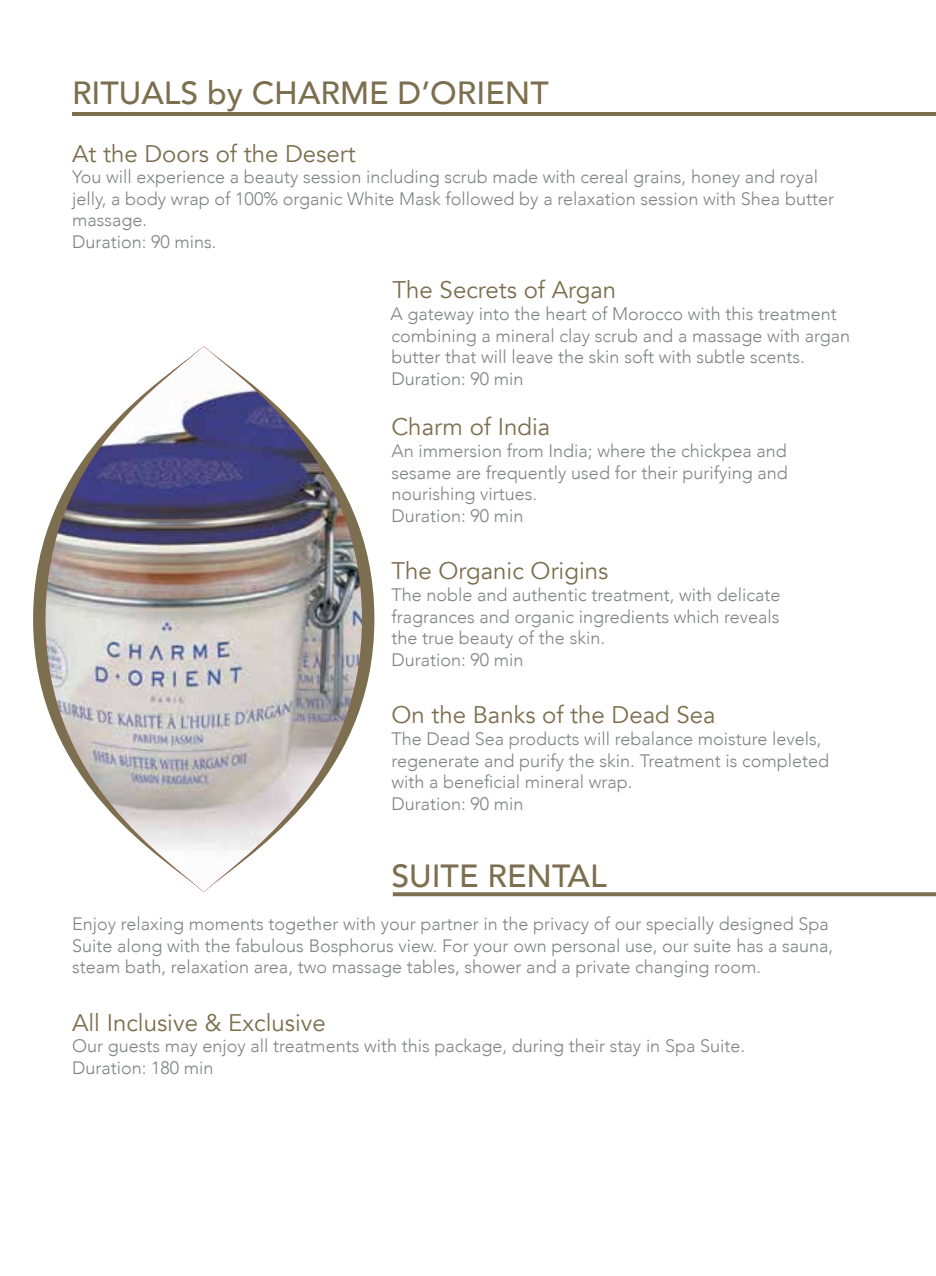
<style>
.page{position:relative;width:936px;height:1276px;background:#fff}
.page>*{position:absolute;margin:0;border:0;box-sizing:border-box;transform-origin:0 0}
.t1{font:500 32px "Avenir";color:#7c6f4f}
.t2{font:24px "Avenir";color:#7c6f4f}
.t3{font:300 18px/21.6px "Avenir";color:#808285}
</style>
<div class="page">
<img style="left:45px;top:346px;width:317px;height:546px">
<svg style="left:393px;top:892px;width:542px;height:4px;background:#84785a"></svg>
<hr style="left:72px;top:112px;width:863px;height:4px;background:#7c6f4f">
<h1 class="t1" style="left:72px;top:65px;width:478px">RITUALS by CHARME D’ORIENT</h1>
<h2 class="t2" style="left:72px;top:139px;width:285px">At the Doors of the Desert</h2>
<p class="t3" style="left:72px;top:166px;width:763px">You will experience a beauty session including scrub made with cereal grains, honey and royal jelly, a body wrap of 100% organic White Mask followed by a relaxation session with Shea butter massage.<br>Duration: 90 mins.</p>
<h2 class="t2" style="left:392px;top:276px;width:225px">The Secrets of Argan</h2>
<p class="t3" style="left:390px;top:303px;width:461px">A gateway into the heart of Morocco with this treatment combining a mineral clay scrub and a massage with argan butter that will leave the skin soft with subtle scents.<br>Duration: 90 min</p>
<h2 class="t2" style="left:391px;top:413px;width:160px">Charm of India</h2>
<p class="t3" style="left:391px;top:440px;width:398px">An immersion from India; where the chickpea and sesame are frequently used for their purifying and nourishing virtues.<br>Duration: 90 min</p>
<h2 class="t2" style="left:391px;top:557px;width:218px">The Organic Origins</h2>
<p class="t3" style="left:391px;top:584px;width:390px">The noble and authentic treatment, with delicate fragrances and organic ingredients which reveals the true beauty of the skin.<br>Duration: 90 min</p>
<h2 class="t2" style="left:391px;top:701px;width:326px">On the Banks of the Dead Sea</h2>
<p class="t3" style="left:391px;top:728px;width:439px">The Dead Sea products will rebalance moisture levels, regenerate and purify the skin. Treatment is completed with a beneficial mineral wrap.<br>Duration: 90 min</p>
<h1 class="t1" style="left:391px;top:848px;width:217px">SUITE RENTAL</h1>
<p class="t3" style="left:72px;top:913px;width:762px">Enjoy relaxing moments together with your partner in the privacy of our specially designed Spa<br>Suite along with the fabulous Bosphorus view. For your own personal use, our suite has a sauna, steam bath, relaxation area, two massage tables, shower and a private changing room.</p>
<h2 class="t2" style="left:72px;top:1008px;width:255px">All Inclusive &amp; Exclusive</h2>
<p class="t3" style="left:72px;top:1035px;width:674px">Our guests may enjoy all treatments with this package, during their stay in Spa Suite.<br>Duration: 180 min</p>
</div>
